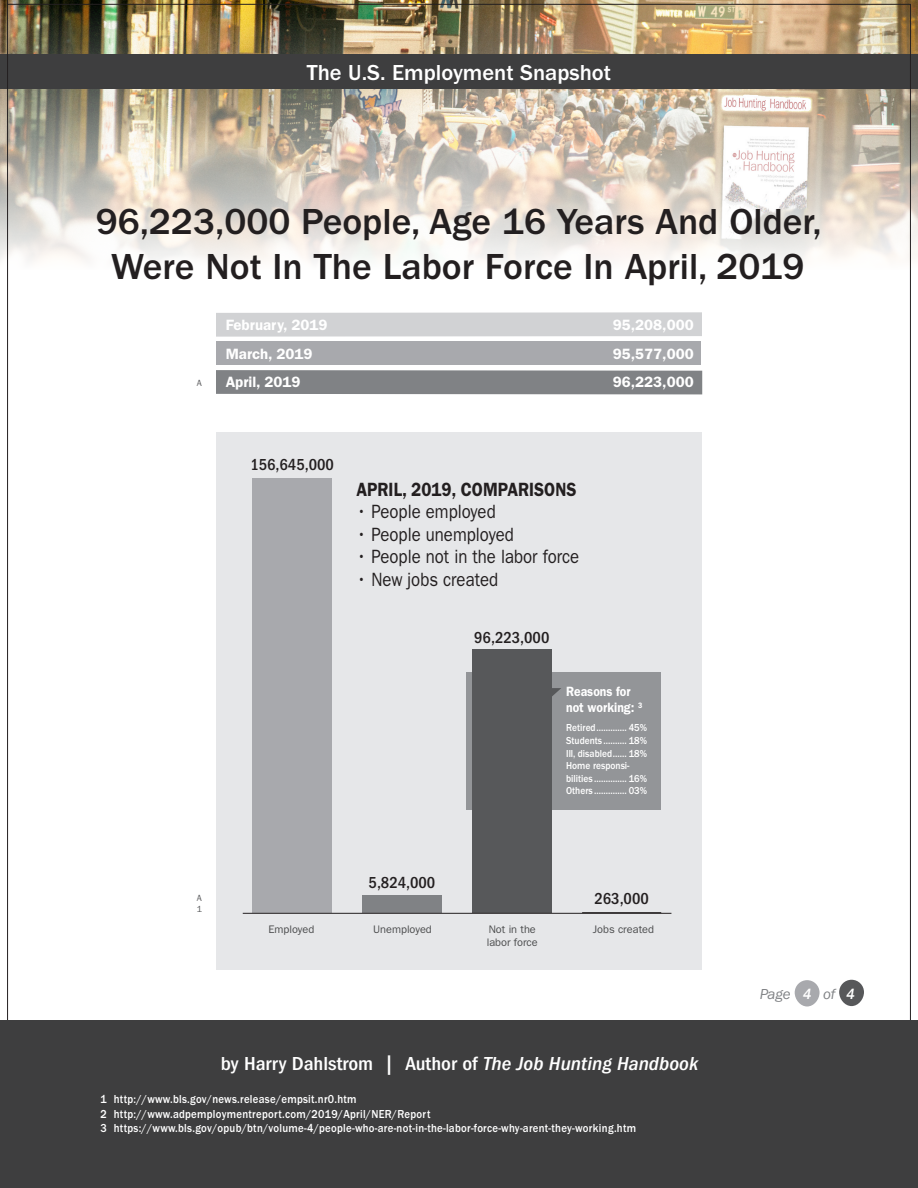
<style>
.page{position:relative;width:918px;height:1188px;background:#fff}
.page>*{position:absolute;margin:0;border:0;box-sizing:border-box;transform-origin:0 0}
.t1{font:500 37.5px "ITC Franklin Gothic Std";color:#231f20}
.t2{font:500 22.5px "ITC Franklin Gothic Std";color:#fff}
.t3{font:500 condensed 19.5px "ITC Franklin Gothic Std";color:#fff;scale:1.1 1}
.t4{font:19.2px "ITC Franklin Gothic Std";color:#231f20;scale:.87 1}
.t5{font:600 19.2px "ITC Franklin Gothic Std";color:#231f20;scale:.87 1}
.t6{font:500 condensed 16.5px "ITC Franklin Gothic Std";color:#231f20}
.t7{font:600 15px "ITC Franklin Gothic Std";color:#fff}
.t8{font:italic 15px "ITC Franklin Gothic Std";letter-spacing:-.015em;color:#808285}
.t9{font:600 13.5px/16.2px "ITC Franklin Gothic Std";color:#fff;scale:.9 1}
.t10{font:500 12px "ITC Franklin Gothic Std";letter-spacing:.025em;color:#fff;scale:.9 1}
.t11{font:10.95px "ITC Franklin Gothic Std";color:#4b4c4d}
.t12{font:500 10.5px/12.6px "ITC Franklin Gothic Std";color:#fff;scale:.9 1}
.t13{font:9px "ITC Franklin Gothic Std";color:#57585a}
.s1{font-style:italic}
.s2{font-family:"ITC Franklin Gothic Std Med It";font-style:normal;color:#fff}
</style>
<div class="page">
<img style="left:7px;top:0;width:904px;height:1020px">
<div style="left:216px;top:432px;width:486px;height:537px;background:#e6e7e9"></div>
<div style="left:0;top:1020px;width:918px;height:168px;background:#3e3e3f"></div>
<div style="left:795px;top:980px;width:25px;height:26px;background:#a8a9ad;border-radius:50%"></div>
<div style="left:839px;top:980px;width:25px;height:26px;background:#57585a;border-radius:50%"></div>
<div style="left:216px;top:370px;width:486px;height:24px;background:#808285"></div>
<div style="left:216px;top:341px;width:485px;height:24px;background:#a8a9ad"></div>
<svg style="left:216px;top:312px;width:486px;height:25px;background:#d3d4d6"></svg>
<div style="left:253px;top:479px;width:79px;height:434px;background:#a8a9ad"></div>
<div style="left:362px;top:896px;width:80px;height:17px;background:#808285"></div>
<div style="left:467px;top:672px;width:194px;height:137px;background:#939598"></div>
<div style="left:472px;top:650px;width:79px;height:263px;background:#57585a"></div>
<svg style="left:551px;top:688px;width:10px;height:13px"></svg>
<hr style="left:243px;top:913px;width:428px;height:1px;background:#231f20">
<hr style="left:582px;top:912px;width:79px;height:1px;background:#231f20">
<h2 class="t2" style="left:307px;top:60px;width:306px">The U.S. Employment Snapshot</h2>
<p class="t1" style="left:96px;top:201px;width:728px">96,223,000 People, Age 16 Years And Older,</p>
<p class="t1" style="left:111px;top:246px;width:695px">Were Not In The Labor Force In April, 2019</p>
<p class="t13" style="left:197px;top:378px;width:7px">A</p>
<p class="t7" style="left:226px;top:316px;width:103px">February, 2019</p>
<p class="t7" style="left:613px;top:316px;width:82px">95,208,000</p>
<p class="t7" style="left:226px;top:345px;width:88px">March, 2019</p>
<p class="t7" style="left:613px;top:345px;width:82px">95,577,000</p>
<p class="t7" style="left:226px;top:373px;width:76px">April, 2019</p>
<p class="t7" style="left:613px;top:373px;width:82px">96,223,000</p>
<p class="t6" style="left:250px;top:456px;width:85px">156,645,000</p>
<p class="t5" style="left:356px;top:478px;width:255px">APRIL, 2019, COMPARISONS</p>
<p class="t4" style="left:356px;top:500px;width:162px">• People employed</p>
<p class="t4" style="left:356px;top:523px;width:183px">• People unemployed</p>
<p class="t4" style="left:356px;top:545px;width:258px">• People not in the labor force</p>
<p class="t4" style="left:356px;top:568px;width:165px">• New jobs created</p>
<p class="t6" style="left:474px;top:628px;width:77px">96,223,000</p>
<p class="t9" style="left:566px;top:683px;width:86px">Reasons for not working: <sup>3</sup></p>
<p class="t12" style="left:566px;top:722px;width:92px">Retired............. 45%</p>
<p class="t12" style="left:566px;top:734px;width:92px">Students .......... 18%</p>
<p class="t12" style="left:566px;top:747px;width:92px">Ill, disabled...... 18%</p>
<p class="t12" style="left:566px;top:760px;width:92px">Home responsi&shy;bilities .............. 16%</p>
<p class="t12" style="left:566px;top:785px;width:92px">Others .............. 03%</p>
<p class="t13" style="left:197px;top:893px;width:7px">A</p>
<p class="t13" style="left:197px;top:904px;width:7px">1</p>
<p class="t6" style="left:369px;top:873px;width:68px">5,824,000</p>
<p class="t6" style="left:594px;top:889px;width:56px">263,000</p>
<p class="t11" style="left:268px;top:923px;width:47px">Employed</p>
<p class="t11" style="left:373px;top:923px;width:60px">Unemployed</p>
<p class="t11" style="left:489px;top:923px;width:49px">Not in the</p>
<p class="t11" style="left:593px;top:923px;width:63px">Jobs created</p>
<p class="t11" style="left:487px;top:936px;width:53px">labor force</p>
<p class="t3" style="left:221px;top:1053px;width:436px">by Harry Dahlstrom | Author of <span class="s1">The Job Hunting Handbook</span></p>
<p class="t10" style="left:100px;top:1093px;width:286px">1 http://www.bls.gov/news.release/empsit.nr0.htm</p>
<p class="t10" style="left:100px;top:1107px;width:368px">2 http://www.adpemploymentreport.com/2019/April/NER/Report</p>
<p class="t10" style="left:100px;top:1121px;width:597px">3 https://www.bls.gov/opub/btn/volume-4/people-who-are-not-in-the-labor-force-why-arent-they-working.htm</p>
<p class="t8" style="left:760px;top:985px;width:97px">Page <span class="s2">4</span> of <span class="s2">4</span></p>
</div>
